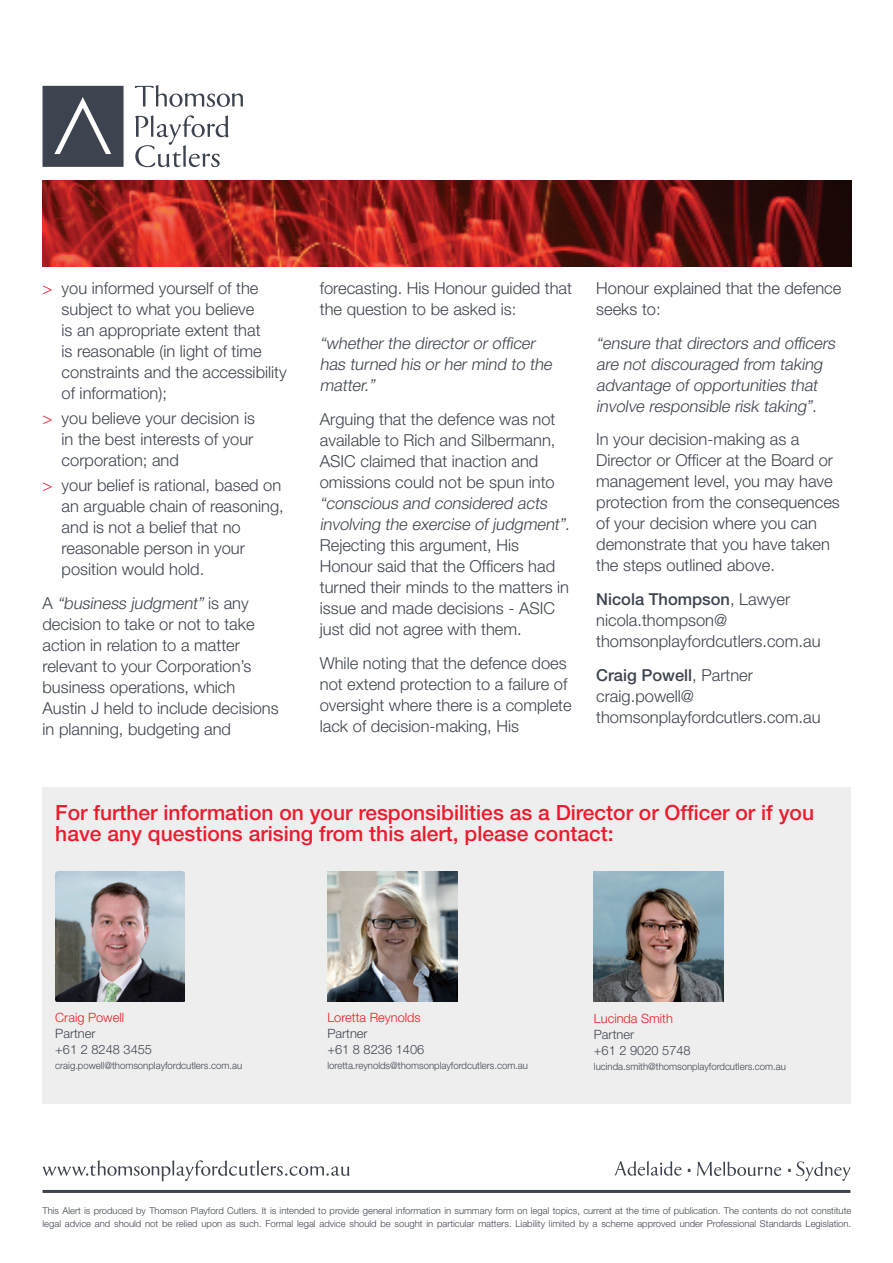
<style>
.page{position:relative;width:893px;height:1263px;background:#fff}
.page>*{position:absolute;margin:0;border:0;box-sizing:border-box;transform-origin:0 0}
.t1{font:300 30px "Helvetica Neue LT";color:#3e444f}
.t2{font:500 21px/21px "Helvetica Neue LT";color:#ee1b2d}
.t3{font:300 16.5px/21px "Helvetica Neue LT";color:#3e444f}
.t4{font:italic 300 16.5px/21px "Helvetica Neue LT";color:#3e444f}
.t5{font:300 12.9px/15.6px "Helvetica Neue LT";color:#3e444f}
.t6{font:300 12.9px "Helvetica Neue LT";color:#ee1d23}
.t7{font:300 10.05px "Helvetica Neue LT";color:#3e444f;scale:.96 1}
.t8{font:300 9.45px/13.5px "Helvetica Neue LT";color:#3e444f}
.s1{color:#ee1b2d}
.s2{font-style:italic}
.s3{font-weight:500}
</style>
<div class="page">
<img style="left:43px;top:181px;width:808px;height:86px">
<svg style="left:43px;top:1160px;width:307px;height:21px"></svg>
<svg style="left:614px;top:1161px;width:67px;height:15px"></svg>
<svg style="left:697px;top:1161px;width:84px;height:15px"></svg>
<svg style="left:796px;top:1161px;width:55px;height:20px"></svg>
<div style="left:43px;top:787px;width:808px;height:316px;background:#eeeeef"></div>
<img style="left:55px;top:872px;width:130px;height:129px">
<img style="left:327px;top:872px;width:130px;height:129px">
<img style="left:594px;top:872px;width:129px;height:129px">
<svg style="left:135px;top:85px;width:108px;height:22px"></svg>
<svg style="left:43px;top:86px;width:81px;height:81px;background:#4f555f"></svg>
<svg style="left:135px;top:115px;width:94px;height:52px"></svg>
<hr style="left:43px;top:1190px;width:807px;height:3px;background:#3e444f">
<p class="t3" style="left:62px;top:277px;width:227px;text-indent:-19px"><span class="s1">&gt;</span> you informed yourself of the subject to what you believe<br>is an appropriate extent that<br>is reasonable (in light of time constraints and the accessibility of information);</p>
<p class="t3" style="left:62px;top:407px;width:195px;text-align:justify;text-indent:-19px"><span class="s1">&gt;</span> you believe your decision is in the best interests of your corporation; and</p>
<p class="t3" style="left:62px;top:474px;width:224px;text-indent:-19px"><span class="s1">&gt;</span> your belief is rational, based on an arguable chain of reasoning, and is not a belief that no reasonable person in your position would hold.</p>
<p class="t3" style="left:43px;top:592px;width:238px">A <span class="s2">“business judgment”</span> i s a n y decision to take or not to take action in relation to a matter relevant to your Corporation’s business operations, which<br>Austin J held to include decisions in planning, budgeting and</p>
<p class="t3" style="left:320px;top:278px;width:254px">forecasting. His Honour guided that the question to be asked is:</p>
<p class="t4" style="left:320px;top:332px;width:237px">“whether the director or officer has turned his or her mind to the matter.”</p>
<p class="t3" style="left:320px;top:408px;width:237px">Arguing that the defence was not available to Rich and Silbermann,<br>ASIC claimed that inaction and omissions could not be spun into</p>
<p class="t3" style="left:320px;top:492px;width:251px"><span class="s2">“conscious and considered acts involving the exercise of judgment”</span>.<br>Rejecting this argument, His<br>Honour said that the Officers had turned their minds to the matters in issue and made decisions - ASIC just did not agree with them.</p>
<p class="t3" style="left:320px;top:652px;width:253px">While noting that the defence does not extend protection to a failure of oversight where there is a complete lack of decision-making, His</p>
<p class="t3" style="left:596px;top:277px;width:247px">Honour explained that the defence seeks to:</p>
<p class="t4" style="left:596px;top:332px;width:244px">“ensure that directors and officers are not discouraged from taking advantage of opportunities that involve responsible risk taking”.</p>
<p class="t3" style="left:596px;top:429px;width:245px">In your decision-making as a<br>Director or Officer at the Board or management level, you may have protection from the consequences of your decision where you can demonstrate that you have taken the steps outlined above.</p>
<p class="t3" style="left:596px;top:588px;width:226px"><span class="s3">Nicola Thompson</span>, Lawyer nicola.thompson@ thomsonplayfordcutlers.com.au</p>
<p class="t3" style="left:596px;top:664px;width:226px"><span class="s3">Craig Powell</span>, Partner craig.powell@ thomsonplayfordcutlers.com.au</p>
<p class="t2" style="left:55px;top:802px;width:760px">For further information on your responsibilities as a Director or Officer or if you have any questions arising from this alert, please contact:</p>
<p class="t6" style="left:55px;top:1010px;width:70px">Craig Powell</p>
<p class="t5" style="left:55px;top:1025px;width:98px">Partner<br>+61 2 8248 3455</p>
<p class="t7" style="left:55px;top:1059px;width:196px">craig.powell@thomsonplayfordcutlers.com.au</p>
<p class="t6" style="left:327px;top:1010px;width:95px">Loretta Reynolds</p>
<p class="t5" style="left:327px;top:1025px;width:98px">Partner<br>+61 8 8236 1406</p>
<p class="t7" style="left:327px;top:1059px;width:211px">loretta.reynolds@thomsonplayfordcutlers.com.au</p>
<p class="t6" style="left:594px;top:1011px;width:81px">Lucinda Smith</p>
<p class="t5" style="left:594px;top:1026px;width:98px">Partner<br>+61 2 9020 5748</p>
<p class="t7" style="left:594px;top:1061px;width:202px">lucinda.smith@thomsonplayfordcutlers.com.au</p>
<h1 class="t1" style="left:685px;top:1143px;width:10px">.</h1>
<h1 class="t1" style="left:785px;top:1143px;width:10px">.</h1>
<p class="t8" style="left:43px;top:1203px;width:810px">This Alert is produced by Thomson Playford Cutlers. It is intended to provide general information in summary form on legal topics, current at the time of publication. The contents do not constitute legal advice and should not be relied upon as such. Formal legal advice should be sought in particular matters. Liability limited by a scheme approved under Professional Standards Legislation.</p>
</div>
